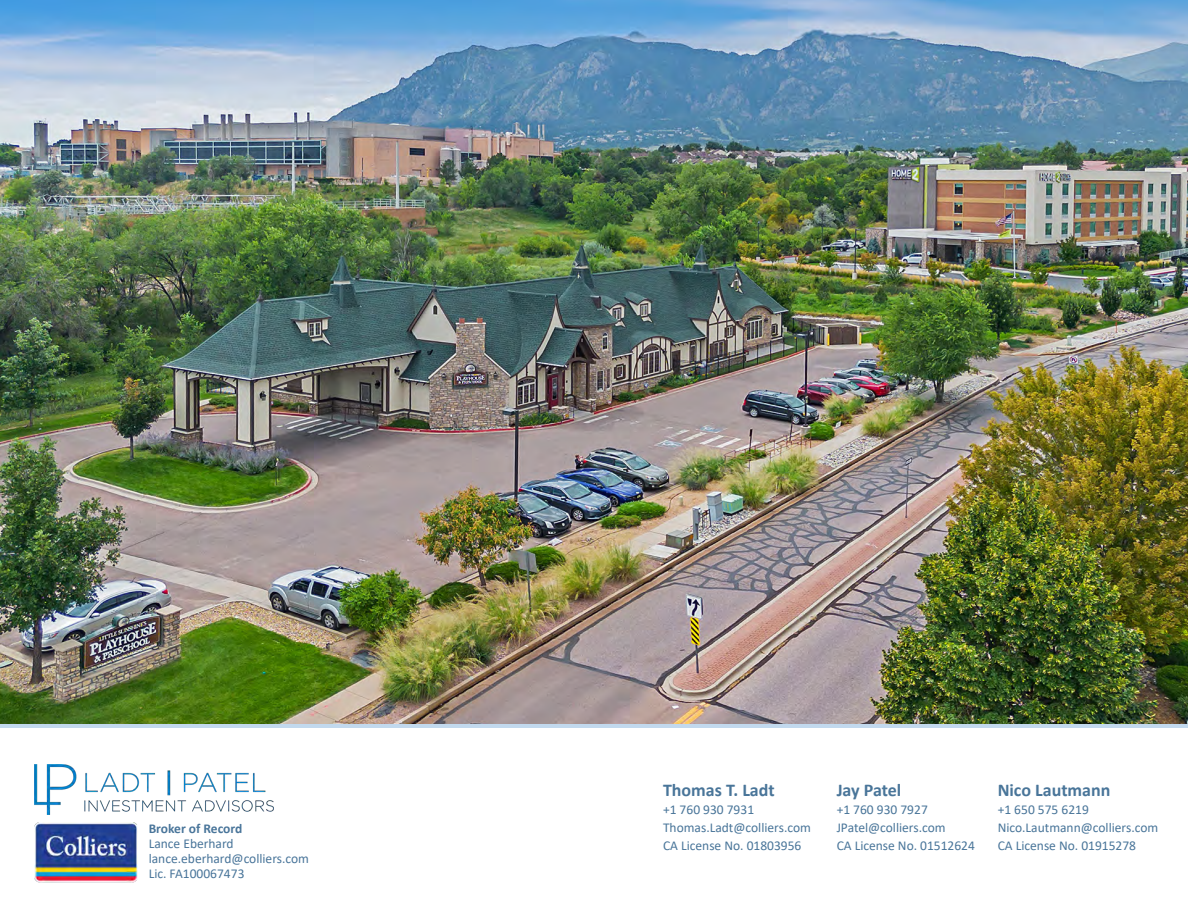
<style>
.page{position:relative;width:1188px;height:918px;background:#fff}
.page>*{position:absolute;margin:0;border:0;box-sizing:border-box;transform-origin:0 0}
.t1{font:700 18px "Calibri";color:#497599}
.t2{font:13.5px/18px "Calibri";color:#497599}
.t3{font:13.5px/15px "Calibri";color:#49759a}
.t4{font:700 13.5px "Calibri";color:#49759a}
</style>
<div class="page">
<img style="left:35px;top:764px;width:239px;height:50px">
<img style="left:35px;top:823px;width:102px;height:60px">
<hr style="left:0;top:724px;width:1188px;height:4px;background:#c2d9ee">
<img style="left:0;top:0;width:1188px;height:724px">
<p class="t4" style="left:149px;top:819px;width:95px">Broker of Record</p>
<p class="t3" style="left:149px;top:835px;width:162px">Lance Eberhard lance.eberhard@colliers.com<br>Lic. FA100067473</p>
<h1 class="t1" style="left:663px;top:778px;width:113px">Thomas T. Ladt</h1>
<p class="t2" style="left:663px;top:801px;width:149px">+1 760 930 7931<br>Thomas.Ladt@colliers.com<br>CA License No. 01803956</p>
<h1 class="t1" style="left:837px;top:778px;width:66px">Jay Patel</h1>
<p class="t2" style="left:837px;top:801px;width:140px">+1 760 930 7927<br>JPatel@colliers.com<br>CA License No. 01512624</p>
<h1 class="t1" style="left:998px;top:778px;width:114px">Nico Lautmann</h1>
<p class="t2" style="left:998px;top:801px;width:162px">+1 650 575 6219<br>Nico.Lautmann@colliers.com<br>CA License No. 01915278</p>
</div>
